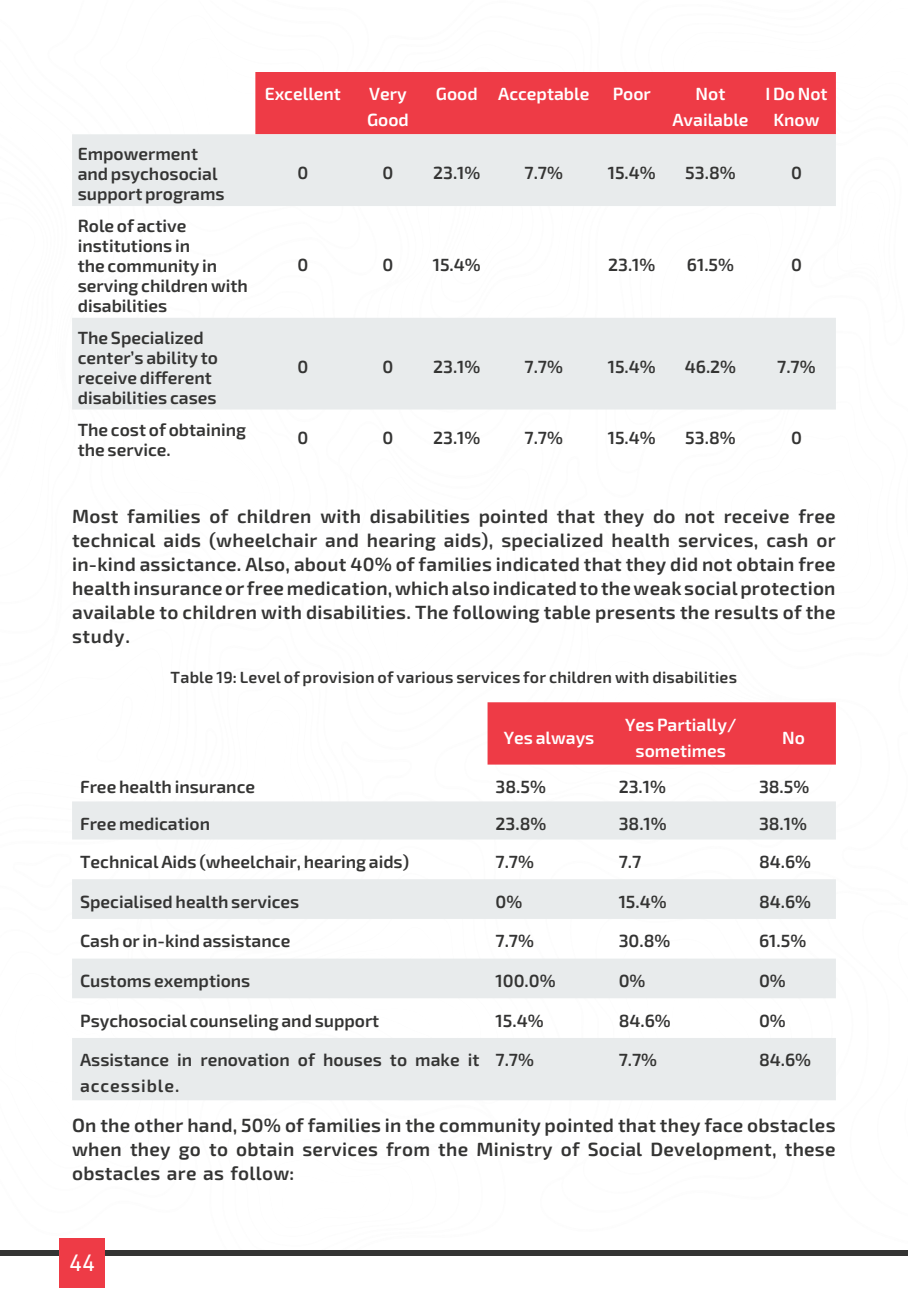
<style>
.page{position:relative;width:908px;height:1304px;background:#fff}
.page>*{position:absolute;margin:0;border:0;box-sizing:border-box;transform-origin:0 0}
.t1{font:26px/24px "Ara Hamah Kilania";letter-spacing:.01em;color:#343433;text-align:justify}
.t2{font:24px/20px "Ara Hamah Kilania";color:#343433}
.t3{font:24px/26px "Ara Hamah Kilania";color:#fff;text-align:center}
.t4{font:24px "DIN Next LTW23";color:#fff}
.t5{font:22px "Ara Hamah Kilania";letter-spacing:.01em;color:#343433}
</style>
<div class="page">
<div style="left:0;top:1250px;width:907px;height:6px;background:#343433"></div>
<div style="left:60px;top:1239px;width:45px;height:49px;background:#ee3b46"></div>
<div style="left:255px;top:72px;width:580px;height:62px;background:#ee3b46"></div>
<svg style="left:72px;top:134px;width:763px;height:276px;fill:#e8ebec"></svg>
<div style="left:487px;top:702px;width:348px;height:63px;background:#ee3b46"></div>
<svg style="left:72px;top:801px;width:763px;height:299px;fill:#e8ebec"></svg>
<p class="t2" style="left:78px;top:147px;width:148px">Empowerment and psychosocial support programs</p>
<p class="t2" style="left:78px;top:219px;width:172px">Role of active institutions in<br>the community in serving children with disabilities</p>
<p class="t2" style="left:78px;top:331px;width:142px">The Specialized center’s ability to receive different disabilities cases</p>
<p class="t3" style="left:264px;top:84px;width:146px;text-align:right">Excellent Very<br>Good</p>
<p class="t3" style="left:435px;top:84px;width:216px">Good Acceptable Poor</p>
<p class="t3" style="left:672px;top:84px;width:78px">Not<br>Available</p>
<p class="t3" style="left:765px;top:84px;width:64px">I Do Not<br>Know</p>
<p class="t2" style="left:297px;top:166px;width:12px">0</p>
<p class="t2" style="left:382px;top:166px;width:12px">0</p>
<p class="t2" style="left:433px;top:166px;width:49px">23.1%</p>
<p class="t2" style="left:524px;top:166px;width:40px">7.7%</p>
<p class="t2" style="left:607px;top:166px;width:129px">15.4% 53.8%</p>
<p class="t2" style="left:790px;top:166px;width:12px">0</p>
<p class="t2" style="left:297px;top:258px;width:12px">0</p>
<p class="t2" style="left:382px;top:258px;width:12px">0</p>
<p class="t2" style="left:432px;top:258px;width:50px">15.4%</p>
<p class="t2" style="left:607px;top:258px;width:49px">23.1%</p>
<p class="t2" style="left:686px;top:258px;width:49px">61.5%</p>
<p class="t2" style="left:790px;top:258px;width:12px">0</p>
<p class="t2" style="left:297px;top:359px;width:12px">0</p>
<p class="t2" style="left:382px;top:359px;width:12px">0</p>
<p class="t2" style="left:433px;top:359px;width:49px">23.1%</p>
<p class="t2" style="left:524px;top:359px;width:40px">7.7%</p>
<p class="t2" style="left:607px;top:359px;width:130px">15.4% 46.2%</p>
<p class="t2" style="left:776px;top:359px;width:40px">7.7%</p>
<p class="t2" style="left:78px;top:422px;width:170px">The cost of obtaining the service.</p>
<p class="t2" style="left:297px;top:431px;width:12px">0</p>
<p class="t2" style="left:382px;top:431px;width:12px">0</p>
<p class="t2" style="left:433px;top:431px;width:49px">23.1%</p>
<p class="t2" style="left:524px;top:431px;width:40px">7.7%</p>
<p class="t2" style="left:607px;top:431px;width:129px">15.4% 53.8%</p>
<p class="t2" style="left:790px;top:431px;width:12px">0</p>
<p class="t1" style="left:72px;top:507px;width:764px">Most families of children with disabilities pointed that they do not receive free technical aids (wheelchair and hearing aids), specialized health services, cash or in-kind assictance. Also, about 40% of families indicated that they did not obtain free health insurance or free medication, which also indicated to the weak social protection available to children with disabilities. The following table presents the results of the study.</p>
<p class="t5" style="left:170px;top:669px;width:567px">Table 19: Level of provision of various services for children with disabilities</p>
<p class="t3" style="left:503px;top:727px;width:92px">Yes always</p>
<p class="t3" style="left:624px;top:714px;width:113px">Yes Partially/ sometimes</p>
<p class="t3" style="left:781px;top:727px;width:24px">No</p>
<p class="t2" style="left:80px;top:780px;width:176px">Free health insurance</p>
<p class="t2" style="left:495px;top:780px;width:52px">38.5%</p>
<p class="t2" style="left:618px;top:780px;width:49px">23.1%</p>
<p class="t2" style="left:758px;top:780px;width:52px">38.5%</p>
<p class="t2" style="left:80px;top:816px;width:131px">Free medication</p>
<p class="t2" style="left:495px;top:816px;width:52px">23.8%</p>
<p class="t2" style="left:618px;top:816px;width:50px">38.1%</p>
<p class="t2" style="left:758px;top:816px;width:50px">38.1%</p>
<p class="t2" style="left:80px;top:855px;width:330px">Technical Aids (wheelchair, hearing aids)</p>
<p class="t2" style="left:495px;top:855px;width:40px">7.7%</p>
<p class="t2" style="left:618px;top:855px;width:24px">7.7</p>
<p class="t2" style="left:758px;top:855px;width:54px">84.6%</p>
<p class="t2" style="left:80px;top:894px;width:221px">Specialised health services</p>
<p class="t2" style="left:495px;top:894px;width:28px">0%</p>
<p class="t2" style="left:618px;top:894px;width:50px">15.4%</p>
<p class="t2" style="left:758px;top:894px;width:54px">84.6%</p>
<p class="t2" style="left:80px;top:934px;width:212px">Cash or in-kind assistance</p>
<p class="t2" style="left:495px;top:934px;width:40px">7.7%</p>
<p class="t2" style="left:618px;top:934px;width:53px">30.8%</p>
<p class="t2" style="left:758px;top:934px;width:49px">61.5%</p>
<p class="t2" style="left:80px;top:974px;width:172px">Customs exemptions</p>
<p class="t2" style="left:495px;top:974px;width:62px">100.0%</p>
<p class="t2" style="left:618px;top:974px;width:28px">0%</p>
<p class="t2" style="left:758px;top:974px;width:28px">0%</p>
<p class="t2" style="left:80px;top:1013px;width:300px">Psychosocial counseling and support</p>
<p class="t2" style="left:495px;top:1013px;width:50px">15.4%</p>
<p class="t2" style="left:618px;top:1013px;width:54px">84.6%</p>
<p class="t2" style="left:758px;top:1013px;width:28px">0%</p>
<p class="t2" style="left:80px;top:1050px;width:401px;line-height:25.8px">Assistance in renovation of houses to make it accessible.</p>
<p class="t2" style="left:495px;top:1053px;width:40px">7.7%</p>
<p class="t2" style="left:618px;top:1053px;width:40px">7.7%</p>
<p class="t2" style="left:758px;top:1053px;width:54px">84.6%</p>
<p class="t1" style="left:72px;top:1117px;width:764px">On the other hand, 50% of families in the community pointed that they face obstacles when they go to obtain services from the Ministry of Social Development, these obstacles are as follow:</p>
<p class="t4" style="left:69px;top:1249px;width:28px">44</p>
</div>
